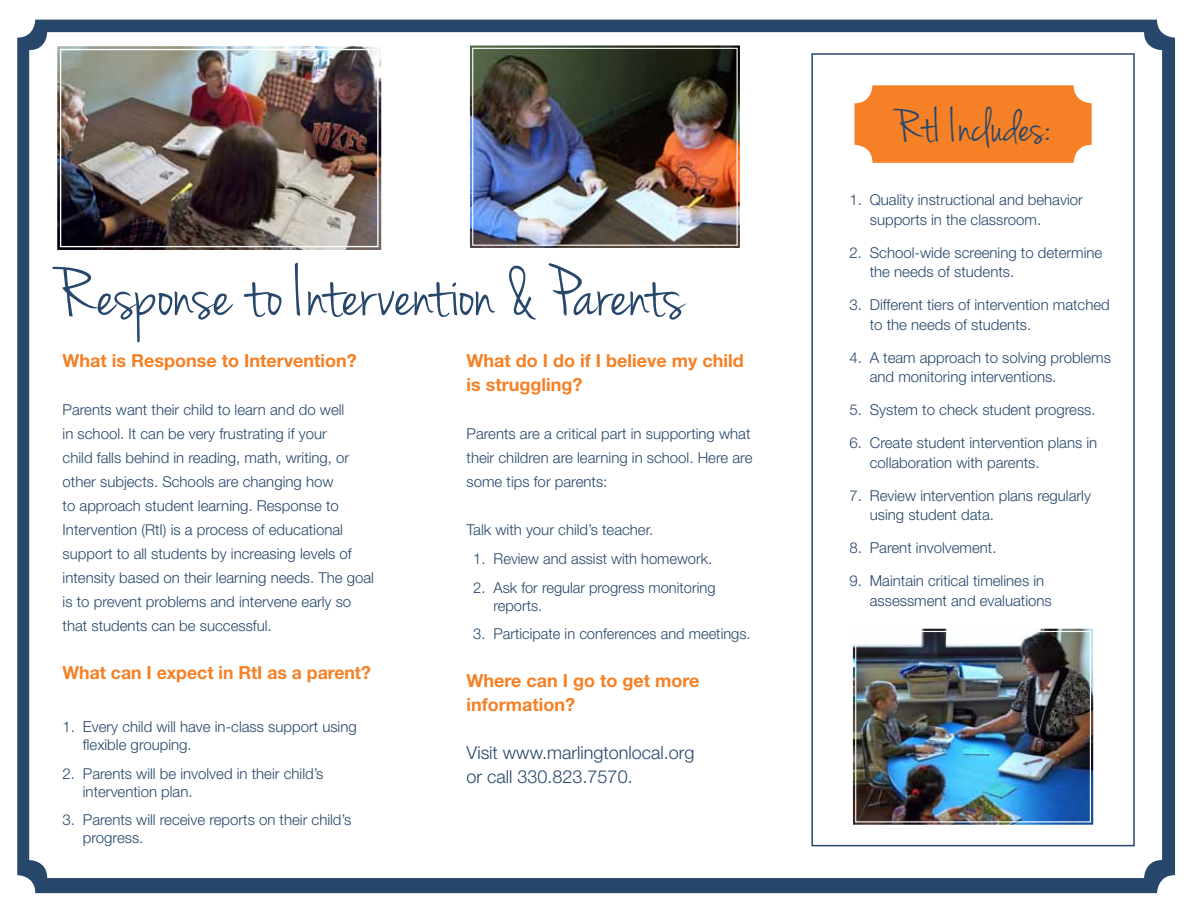
<style>
.page{position:relative;width:1188px;height:918px;background:#fff}
.page>*{position:absolute;margin:0;border:0;box-sizing:border-box;transform-origin:0 0}
.t1{font:74.25px "Jenna Sue";color:#27476b}
.t2{font:49.5px "Jenna Sue";color:#27476b}
.t3{font:700 18px/24px "Helvetica Neue";color:#f58025}
.t4{font:300 18px/24px "Helvetica Neue";color:#27476b}
.t5{font:300 15px/24px "Helvetica Neue";color:#27476b}
</style>
<div class="page">
<div style="left:17px;top:20px;width:1158px;height:873px;background:#27476b;border-radius:18px"></div>
<div style="left:29px;top:32px;width:1133px;height:846px;background:#fff;border-radius:18px"></div>
<img style="left:852px;top:628px;width:242px;height:197px">
<div style="left:855px;top:631px;width:236px;height:191px;border:1px solid #fff"></div>
<img style="left:57px;top:46px;width:325px;height:204px">
<div style="left:60px;top:49px;width:319px;height:198px;border:1px solid #fff"></div>
<img style="left:469px;top:45px;width:271px;height:203px">
<div style="left:472px;top:48px;width:266px;height:198px;border:1px solid #fff"></div>
<div style="left:854px;top:85px;width:238px;height:78px;background:#f58025;border-radius:18px"></div>
<div style="left:811px;top:53px;width:324px;height:793px;border:2px solid #27476b"></div>
<h1 class="t1" style="left:56px;top:259px;width:630px">Response to Intervention &amp; Parents</h1>
<p class="t3" style="left:63px;top:348px;width:296px">What is Response to Intervention?</p>
<p class="t5" style="left:63px;top:397px;width:313px">Parents want their child to learn and do well<br>in school. It can be very frustrating if your<br>child falls behind in reading, math, writing, or other subjects. Schools are changing how<br>to approach student learning. Response to Intervention (RtI) is a process of educational support to all students by increasing levels of intensity based on their learning needs. The goal is to prevent problems and intervene early so that students can be successful.</p>
<p class="t3" style="left:63px;top:660px;width:310px">What can I expect in RtI as a parent?</p>
<p class="t5" style="left:83px;top:717px;width:275px;line-height:18px;text-indent:-20px">1. Every child will have in-class support using flexible grouping.</p>
<p class="t5" style="left:83px;top:764px;width:242px;line-height:18px;text-indent:-20px">2. Parents will be involved in their child’s intervention plan.</p>
<p class="t5" style="left:83px;top:811px;width:270px;line-height:18px;text-indent:-20px">3. Parents will receive reports on their child’s progress.</p>
<p class="t3" style="left:467px;top:348px;width:279px">What do I do if I believe my child is struggling?</p>
<p class="t5" style="left:467px;top:421px;width:287px">Parents are a critical part in supporting what their children are learning in school. Here are some tips for parents:</p>
<p class="t5" style="left:467px;top:517px;width:188px">Talk with your child’s teacher.</p>
<p class="t5" style="left:473px;top:546px;width:240px">1. Review and assist with homework.</p>
<p class="t5" style="left:494px;top:578px;width:223px;line-height:18px;text-indent:-20px">2. Ask for regular progress monitoring reports.</p>
<p class="t5" style="left:473px;top:622px;width:279px">3. Participate in conferences and meetings.</p>
<p class="t3" style="left:467px;top:669px;width:234px">Where can I go to get more information?</p>
<p class="t4" style="left:467px;top:741px;width:229px">Visit www.marlingtonlocal.org or call 330.823.7570.</p>
<h2 class="t2" style="left:896px;top:104px;width:156px">RtI Includes:</h2>
<p class="t5" style="left:870px;top:190px;width:215px;line-height:19.5px;text-indent:-20px">1. Quality instructional and behavior supports in the classroom.</p>
<p class="t5" style="left:870px;top:242px;width:234px;line-height:19.5px;text-indent:-20px">2. School-wide screening to determine the needs of students.</p>
<p class="t5" style="left:870px;top:295px;width:242px;line-height:19.5px;text-indent:-20px">3. Different tiers of intervention matched to the needs of students.</p>
<p class="t5" style="left:870px;top:347px;width:243px;line-height:19.5px;text-indent:-20px">4. A team approach to solving problems and monitoring interventions.</p>
<p class="t5" style="left:850px;top:397px;width:248px">5. System to check student progress.</p>
<p class="t5" style="left:870px;top:433px;width:229px;line-height:19.5px;text-indent:-20px">6. Create student intervention plans in collaboration with parents.</p>
<p class="t5" style="left:870px;top:485px;width:223px;line-height:19.5px;text-indent:-20px">7. Review intervention plans regularly using student data.</p>
<p class="t5" style="left:850px;top:535px;width:148px">8. Parent involvement.</p>
<p class="t5" style="left:870px;top:571px;width:183px;line-height:19.5px;text-indent:-20px">9. Maintain critical timelines in assessment and evaluations</p>
</div>
